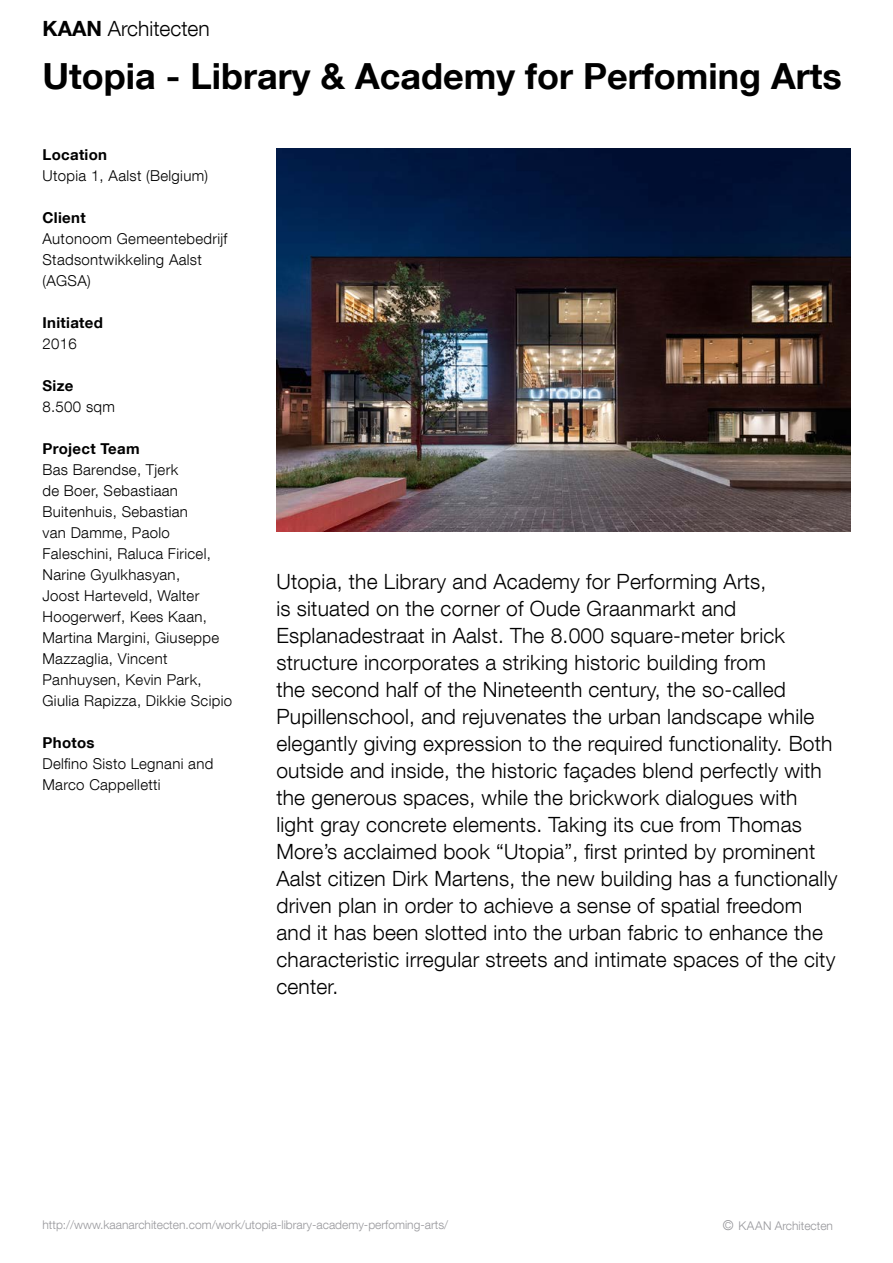
<style>
.page{position:relative;width:893px;height:1263px;background:#fff}
.page>*{position:absolute;margin:0;border:0;box-sizing:border-box;transform-origin:0 0}
.t1{font:700 36px "Helvetica Neue LT Com";color:#000}
.t2{font:300 21px/27px "Helvetica Neue LT Com";letter-spacing:.01em;color:#000}
.t3{font:300 15px/21px "Helvetica Neue LT Com";letter-spacing:.02em;color:#000}
.t4{font:700 15px "Helvetica Neue LT Com";letter-spacing:.02em;color:#000}
.t5{font:300 12px "Helvetica Neue LT Com";color:#98989c}
.s1{font-weight:700}
.s2{font-size:13.5px}
</style>
<div class="page">
<img style="left:276px;top:149px;width:574px;height:382px">
<p class="t2" style="left:43px;top:15px;width:169px"><span class="s1">KAAN</span> Architecten</p>
<h1 class="t1" style="left:43px;top:54px;width:801px">Utopia - Library &amp; Academy for Perfoming Arts</h1>
<p class="t4" style="left:43px;top:145px;width:66px">Location</p>
<p class="t3" style="left:43px;top:164px;width:167px">Utopia 1, Aalst (Belgium)</p>
<p class="t4" style="left:43px;top:208px;width:45px">Client</p>
<p class="t3" style="left:43px;top:227px;width:186px">Autonoom Gemeentebedrijf<br>Stadsontwikkeling Aalst (AGSA)</p>
<p class="t4" style="left:43px;top:313px;width:62px">Initiated</p>
<p class="t3" style="left:43px;top:332px;width:36px">2016</p>
<p class="t4" style="left:43px;top:376px;width:32px">Size</p>
<p class="t3" style="left:43px;top:395px;width:74px">8.500 sqm</p>
<p class="t4" style="left:43px;top:439px;width:99px">Project Team</p>
<p class="t3" style="left:43px;top:458px;width:191px">Bas Barendse, Tjerk<br>de Boer, Sebastiaan<br>Buitenhuis, Sebastian<br>van Damme, Paolo<br>Faleschini, Raluca Firicel,<br>Narine Gyulkhasyan,<br>Joost Harteveld, Walter<br>Hoogerwerf, Kees Kaan,<br>Martina Margini, Giuseppe<br>Mazzaglia, Vincent<br>Panhuysen, Kevin Park,<br>Giulia Rapizza, Dikkie Scipio</p>
<p class="t4" style="left:43px;top:733px;width:54px">Photos</p>
<p class="t3" style="left:43px;top:752px;width:172px">Delfino Sisto Legnani and<br>Marco Cappelletti</p>
<p class="t2" style="left:276px;top:568px;width:563px">Utopia, the Library and Academy for Performing Arts,<br>is situated on the corner of Oude Graanmarkt and Esplanadestraat in Aalst. The 8.000 square-meter brick structure incorporates a striking historic building from<br>the second half of the Nineteenth century, the so-called Pupillenschool, and rejuvenates the urban landscape while elegantly giving expression to the required functionality. Both outside and inside, the historic façades blend perfectly with the generous spaces, while the brickwork dialogues with light gray concrete elements. Taking its cue from Thomas More’s acclaimed book “Utopia”, first printed by prominent Aalst citizen Dirk Martens, the new building has a functionally driven plan in order to achieve a sense of spatial freedom and it has been slotted into the urban fabric to enhance the characteristic irregular streets and intimate spaces of the city center.</p>
<p class="t5" style="left:43px;top:1217px;width:407px">http://www.kaanarchitecten.com/work/utopia-library-academy-perfoming-arts/</p>
<p class="t5" style="left:723px;top:1218px;width:112px"><span class="s2">©</span> KAAN Architecten</p>
</div>
